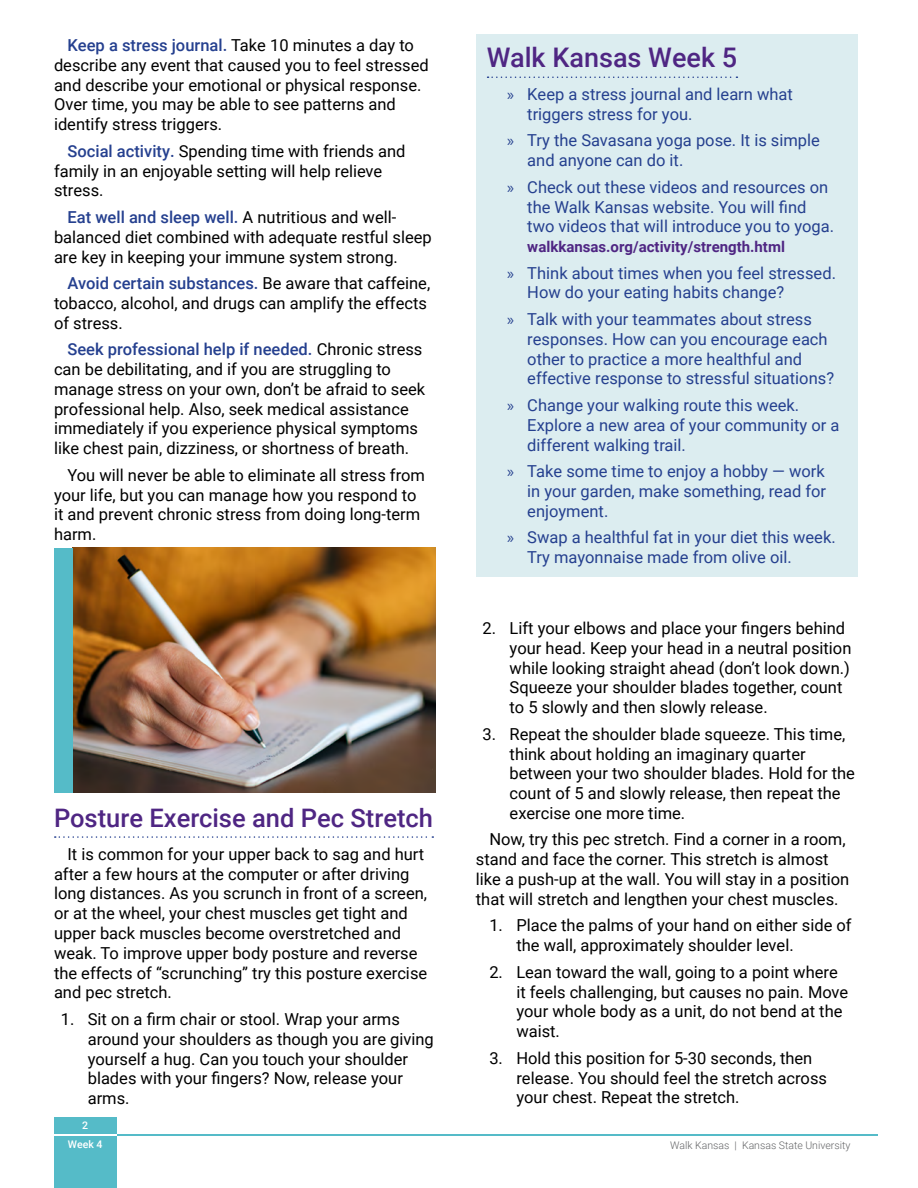
<style>
.page{position:relative;width:918px;height:1188px;background:#fff}
.page>*{position:absolute;margin:0;border:0;box-sizing:border-box;transform-origin:0 0}
.t1{font:500 27px "Roboto";color:#4f2683}
.t2{font:500 25.5px "Roboto";color:#4f2683}
.t3{font:16.5px/19.8px "Roboto";color:#000}
.t4{font:16.5px/19.8px "Roboto";color:#25408f}
.t5{font:700 15px "Roboto";color:#4f2683}
.t6{font:300 10.5px "Roboto";color:#636466}
.t7{font:500 10.5px/19.4px "Roboto";color:#fff;text-align:center}
.s1{font-weight:500;color:#25408f}
.s2{font-family:"Myriad Pro"}
</style>
<div class="page">
<div style="left:54px;top:1117px;width:62px;height:71px;background:#55bbc8"></div>
<hr style="left:96px;top:1134px;width:782px;height:1px;background:#55bbc8">
<hr style="left:54px;top:1134px;width:62px;height:1px;background:#fff">
<div style="left:476px;top:34px;width:381px;height:543px;background:#dcedf0"></div>
<svg style="left:55px;top:836px;width:378px;height:2px"></svg>
<svg style="left:488px;top:76px;width:249px;height:2px"></svg>
<img style="left:73px;top:548px;width:362px;height:245px">
<div style="left:54px;top:548px;width:19px;height:245px;background:#55bbc8"></div>
<p class="t3" style="left:54px;top:35px;width:376px;text-indent:13px"><span class="s1">Keep a stress journal.</span> Take 10 minutes a day to describe any event that caused you to feel stressed and describe your emotional or physical response.<br>Over time, you may be able to see patterns and identify stress triggers.</p>
<p class="t3" style="left:54px;top:140px;width:353px;text-indent:13px"><span class="s1">Social activity.</span> Spending time with friends and family in an enjoyable setting will help relieve stress.</p>
<p class="t3" style="left:54px;top:207px;width:379px;text-indent:13px"><span class="s1">Eat well and sleep well.</span> A nutritious and well&shy;balanced diet combined with adequate restful sleep are key in keeping your immune system strong.</p>
<p class="t3" style="left:54px;top:273px;width:378px;text-indent:13px"><span class="s1">Avoid certain substances.</span> Be aware that caffeine, tobacco, alcohol, and drugs can amplify the effects of stress.</p>
<p class="t3" style="left:54px;top:339px;width:373px;text-indent:13px"><span class="s1">Seek professional help if needed.</span> Chronic stress can be debilitating, and if you are struggling to manage stress on your own, don’t be afraid to seek professional help. Also, seek medical assistance immediately if you experience physical symptoms like chest pain, dizziness, or shortness of breath.</p>
<p class="t3" style="left:54px;top:464px;width:372px;text-indent:13px">You will never be able to eliminate all stress from your life, but you can manage how you respond to it and prevent chronic stress from doing long-term harm.</p>
<h2 class="t2" style="left:54px;top:800px;width:381px">Posture Exercise and Pec Stretch</h2>
<p class="t3" style="left:54px;top:843px;width:375px;text-indent:13px">It is common for your upper back to sag and hurt after a few hours at the computer or after driving long distances. As you scrunch in front of a screen, or at the wheel, your chest muscles get tight and upper back muscles become overstretched and weak. To improve upper body posture and reverse the effects of “scrunching” try this posture exercise and pec stretch.</p>
<p class="t3" style="left:88px;top:1009px;width:348px;text-indent:-27px">1. Sit on a firm chair or stool. Wrap your arms around your shoulders as though you are giving yourself a hug. Can you touch your shoulder</p>
<p class="t3" style="left:88px;top:1068px;width:317px">blades with your fingers? Now, release your</p>
<p class="t3" style="left:88px;top:1088px;width:43px">arms.</p>
<p class="t7" style="left:68px;top:1115px;width:36px">2<br>Week 4</p>
<h2 class="t1" style="left:487px;top:38px;width:252px">Walk Kansas Week 5</h2>
<p class="t4" style="left:527px;top:84px;width:267px;text-indent:-20px"><span class="s2">»</span> Keep a stress journal and learn what triggers stress for you.</p>
<p class="t4" style="left:527px;top:130px;width:294px;text-indent:-20px"><span class="s2">»</span> Try the Savasana yoga pose. It is simple and anyone can do it.</p>
<p class="t4" style="left:507px;top:176px;width:323px"><span class="s2">»</span> Check out these videos and resources on</p>
<p class="t4" style="left:527px;top:196px;width:281px">the Walk Kansas website. You will find</p>
<p class="t4" style="left:527px;top:216px;width:308px">two videos that will introduce you to yoga.</p>
<p class="t5" style="left:527px;top:236px;width:259px">walkkansas.org/activity/strength.html</p>
<p class="t4" style="left:527px;top:262px;width:310px;text-indent:-20px"><span class="s2">»</span> Think about times when you feel stressed.<br>How do your eating habits change?</p>
<p class="t4" style="left:527px;top:309px;width:308px;text-indent:-20px"><span class="s2">»</span> Talk with your teammates about stress responses. How can you encourage each other to practice a more healthful and effective response to stressful situations?</p>
<p class="t4" style="left:527px;top:395px;width:314px;text-indent:-20px"><span class="s2">»</span> Change your walking route this week.<br>Explore a new area of your community or a different walking trail.</p>
<p class="t4" style="left:527px;top:461px;width:300px;text-align:justify;text-indent:-20px"><span class="s2">»</span> Take some time to enjoy a hobby — work in your garden, make something, read for enjoyment.</p>
<p class="t4" style="left:527px;top:527px;width:310px;text-indent:-20px"><span class="s2">»</span> Swap a healthful fat in your diet this week.<br>Try mayonnaise made from olive oil.</p>
<p class="t3" style="left:510px;top:618px;width:343px;text-indent:-27px">2. Lift your elbows and place your fingers behind your head. Keep your head in a neutral position</p>
<p class="t3" style="left:510px;top:657px;width:342px">while looking straight ahead (don’t look down.)</p>
<p class="t3" style="left:510px;top:677px;width:334px">Squeeze your shoulder blades together, count</p>
<p class="t3" style="left:510px;top:697px;width:260px">to 5 slowly and then slowly release.</p>
<p class="t3" style="left:510px;top:723px;width:347px;text-indent:-27px">3. Repeat the shoulder blade squeeze. This time, think about holding an imaginary quarter between your two shoulder blades. Hold for the count of 5 and slowly release, then repeat the exercise one more time.</p>
<p class="t3" style="left:489px;top:829px;width:358px">Now, try this pec stretch. Find a corner in a room,</p>
<p class="t3" style="left:476px;top:849px;width:375px">stand and face the corner. This stretch is almost like a push-up at the wall. You will stay in a position that will stretch and lengthen your chest muscles.</p>
<p class="t3" style="left:516px;top:915px;width:337px;text-indent:-27px">1. Place the palms of your hand on either side of the wall, approximately shoulder level.</p>
<p class="t3" style="left:516px;top:961px;width:333px;text-indent:-27px">2. Lean toward the wall, going to a point where it feels challenging, but causes no pain. Move your whole body as a unit, do not bend at the waist.</p>
<p class="t3" style="left:516px;top:1047px;width:312px;text-indent:-27px">3. Hold this position for 5-30 seconds, then release. You should feel the stretch across your chest. Repeat the stretch.</p>
<p class="t6" style="left:670px;top:1138px;width:182px">Walk Kansas | Kansas State University</p>
</div>
